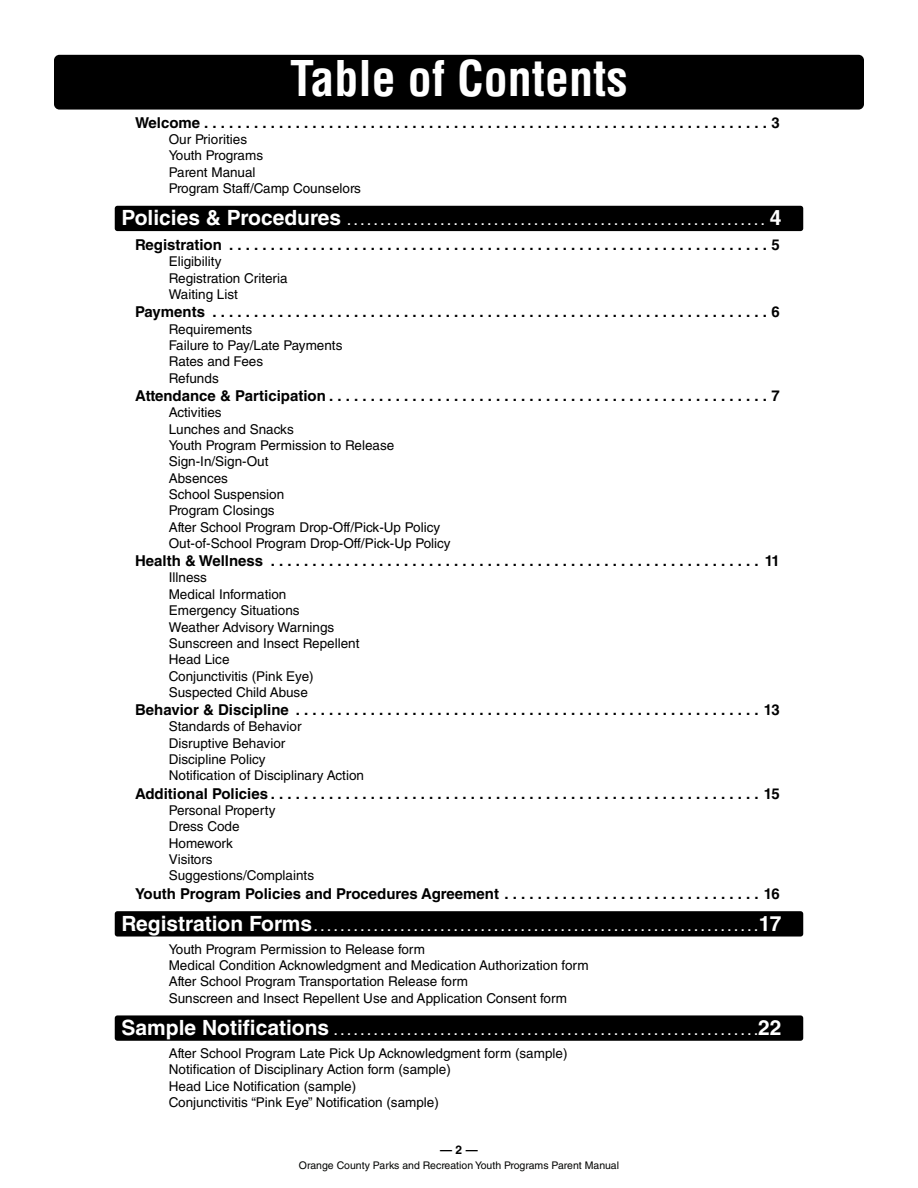
<style>
.page{position:relative;width:918px;height:1188px;background:#fff}
.page>*{position:absolute;margin:0;border:0;box-sizing:border-box;transform-origin:0 0}
.t1{font:700 condensed 48px "Helvetica LT Std";color:#fff}
.t2{font:700 15px "Helvetica LT Std";color:#000}
.t3{font:13.5px "Helvetica LT Std";color:#000}
.t4{font:700 12px "Helvetica LT Std";color:#fff}
.t5{font:700 12px "Helvetica LT Std";color:#000}
.t6{font:10.5px "Helvetica LT Std";color:#040503}
.s1{font-size:21px}
</style>
<div class="page">
<div style="left:54px;top:55px;width:810px;height:55px;background:#000;border-radius:5px"></div>
<div style="left:115px;top:206px;width:688px;height:25px;background:#000;border-radius:3px"></div>
<div style="left:115px;top:911px;width:688px;height:26px;background:#000;border-radius:3px"></div>
<div style="left:115px;top:1015px;width:688px;height:26px;background:#000;border-radius:3px"></div>
<h2 class="t1" style="left:290px;top:48px;width:339px">Table of Contents</h2>
<p class="t2" style="left:135px;top:113px;width:646px">Welcome . . . . . . . . . . . . . . . . . . . . . . . . . . . . . . . . . . . . . . . . . . . . . . . . . . . . . . . . . . . . . . . . . . . . 3</p>
<p class="t3" style="left:169px;top:131px;width:80px">Our Priorities</p>
<p class="t3" style="left:169px;top:148px;width:96px">Youth Programs</p>
<p class="t3" style="left:169px;top:164px;width:88px">Parent Manual</p>
<p class="t3" style="left:169px;top:180px;width:194px">Program Staff/Camp Counselors</p>
<p class="t4" style="left:122px;top:214px;width:662px"><span class="s1">Policies &amp; Procedures</span> . . . . . . . . . . . . . . . . . . . . . . . . . . . . . . . . . . . . . . . . . . . . . . . . . . . . . . . . . . . . . . . <span class="s1">4</span></p>
<p class="t2" style="left:135px;top:236px;width:646px">Registration . . . . . . . . . . . . . . . . . . . . . . . . . . . . . . . . . . . . . . . . . . . . . . . . . . . . . . . . . . . . . . . . . 5</p>
<p class="t3" style="left:169px;top:254px;width:54px">Eligibility</p>
<p class="t3" style="left:169px;top:270px;width:121px">Registration Criteria</p>
<p class="t3" style="left:169px;top:287px;width:71px">Waiting List</p>
<p class="t2" style="left:135px;top:303px;width:646px">Payments . . . . . . . . . . . . . . . . . . . . . . . . . . . . . . . . . . . . . . . . . . . . . . . . . . . . . . . . . . . . . . . . . . . 6</p>
<p class="t3" style="left:169px;top:321px;width:85px">Requirements</p>
<p class="t3" style="left:169px;top:337px;width:175px">Failure to Pay/Late Payments</p>
<p class="t3" style="left:169px;top:354px;width:96px">Rates and Fees</p>
<p class="t3" style="left:169px;top:370px;width:52px">Refunds</p>
<p class="t2" style="left:135px;top:386px;width:646px">Attendance &amp; Participation . . . . . . . . . . . . . . . . . . . . . . . . . . . . . . . . . . . . . . . . . . . . . . . . . . . . . 7</p>
<p class="t3" style="left:169px;top:405px;width:54px">Activities</p>
<p class="t3" style="left:169px;top:421px;width:127px">Lunches and Snacks</p>
<p class="t3" style="left:169px;top:437px;width:227px">Youth Program Permission to Release</p>
<p class="t3" style="left:169px;top:454px;width:101px">Sign-In/Sign-Out</p>
<p class="t3" style="left:169px;top:470px;width:61px">Absences</p>
<p class="t3" style="left:169px;top:486px;width:117px">School Suspension</p>
<p class="t3" style="left:169px;top:503px;width:107px">Program Closings</p>
<p class="t3" style="left:169px;top:519px;width:273px">After School Program Drop-Off/Pick-Up Policy</p>
<p class="t3" style="left:169px;top:535px;width:283px">Out-of-School Program Drop-Off/Pick-Up Policy</p>
<p class="t2" style="left:135px;top:552px;width:646px">Health &amp; Wellness . . . . . . . . . . . . . . . . . . . . . . . . . . . . . . . . . . . . . . . . . . . . . . . . . . . . . . . . . . . 11</p>
<p class="t3" style="left:169px;top:570px;width:40px">Illness</p>
<p class="t3" style="left:169px;top:586px;width:119px">Medical Information</p>
<p class="t3" style="left:169px;top:603px;width:132px">Emergency Situations</p>
<p class="t3" style="left:169px;top:619px;width:167px">Weather Advisory Warnings</p>
<p class="t3" style="left:169px;top:635px;width:192px">Sunscreen and Insect Repellent</p>
<p class="t3" style="left:169px;top:652px;width:62px">Head Lice</p>
<p class="t3" style="left:169px;top:668px;width:147px">Conjunctivitis (Pink Eye)</p>
<p class="t3" style="left:169px;top:684px;width:141px">Suspected Child Abuse</p>
<p class="t2" style="left:135px;top:701px;width:647px">Behavior &amp; Discipline . . . . . . . . . . . . . . . . . . . . . . . . . . . . . . . . . . . . . . . . . . . . . . . . . . . . . . . . 13</p>
<p class="t3" style="left:169px;top:719px;width:134px">Standards of Behavior</p>
<p class="t3" style="left:169px;top:735px;width:118px">Disruptive Behavior</p>
<p class="t3" style="left:169px;top:752px;width:98px">Discipline Policy</p>
<p class="t3" style="left:169px;top:768px;width:197px">Notification of Disciplinary Action</p>
<p class="t2" style="left:135px;top:784px;width:647px">Additional Policies . . . . . . . . . . . . . . . . . . . . . . . . . . . . . . . . . . . . . . . . . . . . . . . . . . . . . . . . . . . 15</p>
<p class="t3" style="left:169px;top:802px;width:108px">Personal Property</p>
<p class="t3" style="left:169px;top:819px;width:72px">Dress Code</p>
<p class="t3" style="left:169px;top:835px;width:66px">Homework</p>
<p class="t3" style="left:169px;top:851px;width:45px">Visitors</p>
<p class="t3" style="left:169px;top:868px;width:147px">Suggestions/Complaints</p>
<p class="t2" style="left:135px;top:884px;width:647px">Youth Program Policies and Procedures Agreement . . . . . . . . . . . . . . . . . . . . . . . . . . . . . . . 16</p>
<p class="t4" style="left:122px;top:919px;width:662px"><span class="s1">Registration Forms</span> . . . . . . . . . . . . . . . . . . . . . . . . . . . . . . . . . . . . . . . . . . . . . . . . . . . . . . . . . . . . . . . . . . <span class="s1">17</span></p>
<p class="t3" style="left:169px;top:941px;width:258px">Youth Program Permission to Release form</p>
<p class="t3" style="left:169px;top:957px;width:421px">Medical Condition Acknowledgment and Medication Authorization form</p>
<p class="t3" style="left:169px;top:974px;width:301px">After School Program Transportation Release form</p>
<p class="t3" style="left:169px;top:990px;width:400px">Sunscreen and Insect Repellent Use and Application Consent form</p>
<p class="t4" style="left:122px;top:1023px;width:662px"><span class="s1">Sample Notifications</span> . . . . . . . . . . . . . . . . . . . . . . . . . . . . . . . . . . . . . . . . . . . . . . . . . . . . . . . . . . . . . . . <span class="s1">22</span></p>
<p class="t3" style="left:169px;top:1045px;width:400px">After School Program Late Pick Up Acknowledgment form (sample)</p>
<p class="t3" style="left:169px;top:1062px;width:284px">Notification of Disciplinary Action form (sample)</p>
<p class="t3" style="left:169px;top:1078px;width:189px">Head Lice Notification (sample)</p>
<p class="t3" style="left:169px;top:1094px;width:272px">Conjunctivitis “Pink Eye” Notification (sample)</p>
<p class="t5" style="left:440px;top:1142px;width:39px">— 2 —</p>
<p class="t6" style="left:299px;top:1161px;width:322px">Orange County Parks and Recreation Youth Programs Parent Manual</p>
</div>
